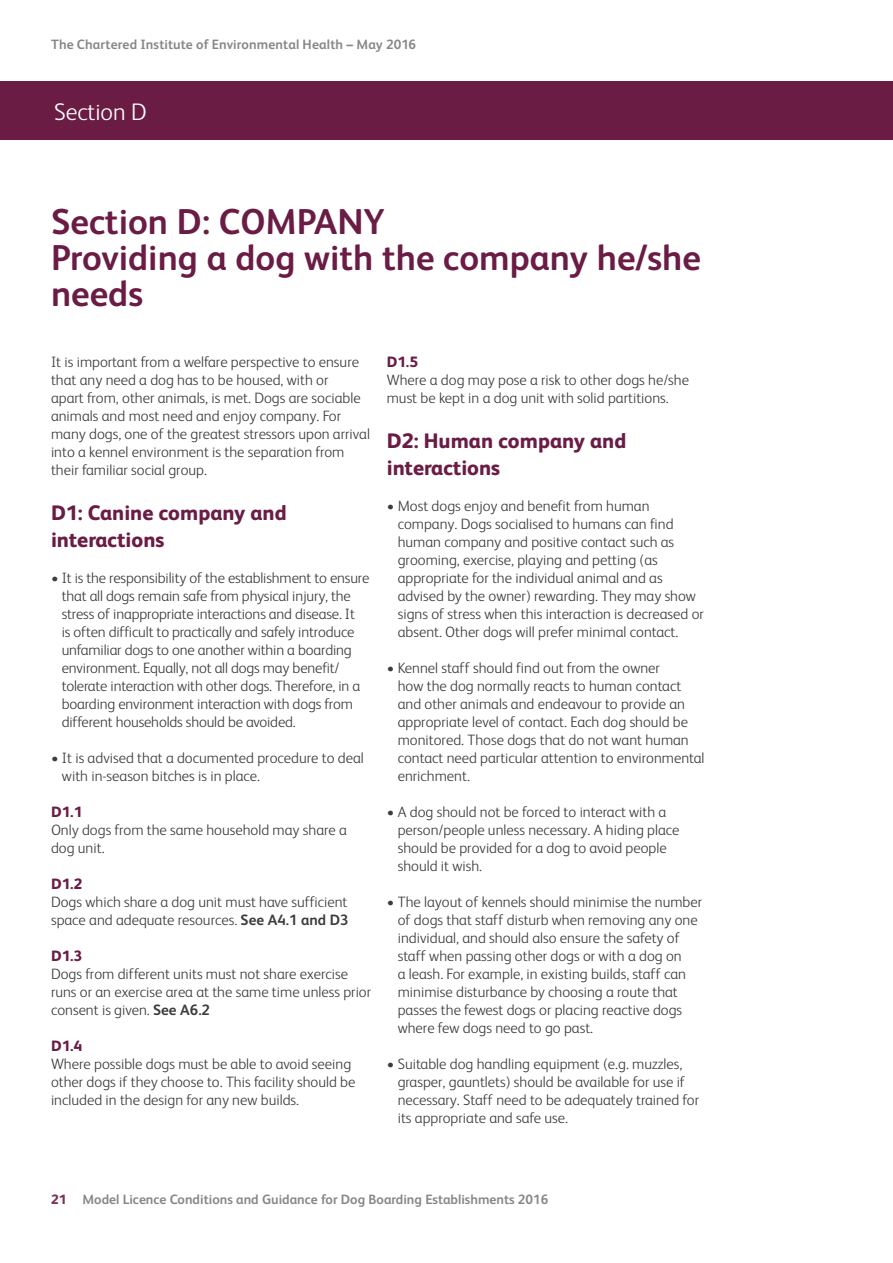
<style>
.page{position:relative;width:893px;height:1263px;background:#fff}
.page>*{position:absolute;margin:0;border:0;box-sizing:border-box;transform-origin:0 0}
.t1{font:700 36px/36px "FS Albert";color:#6b1c44}
.t2{font:300 24px "FS Albert";color:#fff}
.t3{font:800 21px/27px "FS Albert";color:#6b1c44}
.t4{font:300 15px/18px "FS Albert";color:#3c3c3b}
.t5{font:800 15px "FS Albert";color:#6b1c44}
.t6{font:700 13.5px "FS Albert";color:#878787}
.s1{font-weight:700}
.s2{font-weight:800;color:#793356}
</style>
<div class="page">
<div style="left:0;top:81px;width:893px;height:59px;background:#6b1c44"></div>
<p class="t6" style="left:51px;top:36px;width:367px">The Chartered Institute of Environmental Health – May 2016</p>
<h2 class="t2" style="left:54px;top:98px;width:94px">Section D</h2>
<h1 class="t1" style="left:51px;top:203px;width:651px">Section D: COMPANY<br>Providing a dog with the company he/she needs</h1>
<p class="t4" style="left:51px;top:353px;width:320px">It is important from a welfare perspective to ensure that any need a dog has to be housed, with or<br>apart from, other animals, is met. Dogs are sociable animals and most need and enjoy company. For many dogs, one of the greatest stressors upon arrival into a kennel environment is the separation from their familiar social group.</p>
<h3 class="t3" style="left:51px;top:499px;width:237px">D1: Canine company and interactions</h3>
<p class="t4" style="left:62px;top:569px;width:309px;text-indent:-11px">• It is the responsibility of the establishment to ensure that all dogs remain safe from physical injury, the stress of inappropriate interactions and disease. It<br>is often difficult to practically and safely introduce unfamiliar dogs to one another within a boarding environment. Equally, not all dogs may benefit/ tolerate interaction with other dogs. Therefore, in a boarding environment interaction with dogs from different households should be avoided.</p>
<p class="t4" style="left:62px;top:749px;width:303px;text-indent:-11px">• It is advised that a documented procedure to deal with in-season bitches is in place.</p>
<p class="t5" style="left:51px;top:803px;width:33px">D1.1</p>
<p class="t4" style="left:51px;top:821px;width:297px">Only dogs from the same household may share a dog unit.</p>
<p class="t5" style="left:51px;top:875px;width:33px">D1.2</p>
<p class="t4" style="left:51px;top:893px;width:299px">Dogs which share a dog unit must have sufficient space and adequate resources. <span class="s1">See A4.1 and D3</span></p>
<p class="t5" style="left:51px;top:947px;width:33px">D1.3</p>
<p class="t4" style="left:51px;top:965px;width:322px">Dogs from different units must not share exercise runs or an exercise area at the same time unless prior consent is given. <span class="s1">See A6.2</span></p>
<p class="t5" style="left:51px;top:1037px;width:33px">D1.4</p>
<p class="t4" style="left:51px;top:1055px;width:306px">Where possible dogs must be able to avoid seeing other dogs if they choose to. This facility should be included in the design for any new builds.</p>
<p class="t5" style="left:387px;top:353px;width:33px">D1.5</p>
<p class="t4" style="left:387px;top:371px;width:304px">Where a dog may pose a risk to other dogs he/she must be kept in a dog unit with solid partitions.</p>
<h3 class="t3" style="left:387px;top:427px;width:241px">D2: Human company and interactions</h3>
<p class="t4" style="left:398px;top:497px;width:308px;text-indent:-11px">• Most dogs enjoy and benefit from human company. Dogs socialised to humans can find human company and positive contact such as grooming, exercise, playing and petting (as appropriate for the individual animal and as advised by the owner) rewarding. They may show signs of stress when this interaction is decreased or absent. Other dogs will prefer minimal contact.</p>
<p class="t4" style="left:398px;top:659px;width:308px;text-indent:-11px">• Kennel staff should find out from the owner<br>how the dog normally reacts to human contact and other animals and endeavour to provide an appropriate level of contact. Each dog should be monitored. Those dogs that do not want human contact need particular attention to environmental enrichment.</p>
<p class="t4" style="left:398px;top:803px;width:283px;text-indent:-11px">• A dog should not be forced to interact with a person/people unless necessary. A hiding place should be provided for a dog to avoid people should it wish.</p>
<p class="t4" style="left:398px;top:893px;width:306px;text-indent:-11px">• The layout of kennels should minimise the number of dogs that staff disturb when removing any one individual, and should also ensure the safety of staff when passing other dogs or with a dog on<br>a leash. For example, in existing builds, staff can minimise disturbance by choosing a route that passes the fewest dogs or placing reactive dogs where few dogs need to go past.</p>
<p class="t4" style="left:398px;top:1055px;width:303px;text-indent:-11px">• Suitable dog handling equipment (e.g. muzzles, grasper, gauntlets) should be available for use if necessary. Staff need to be adequately trained for its appropriate and safe use.</p>
<p class="t6" style="left:51px;top:1191px;width:499px"><span class="s2">21</span> Model Licence Conditions and Guidance for Dog Boarding Establishments 2016</p>
</div>
